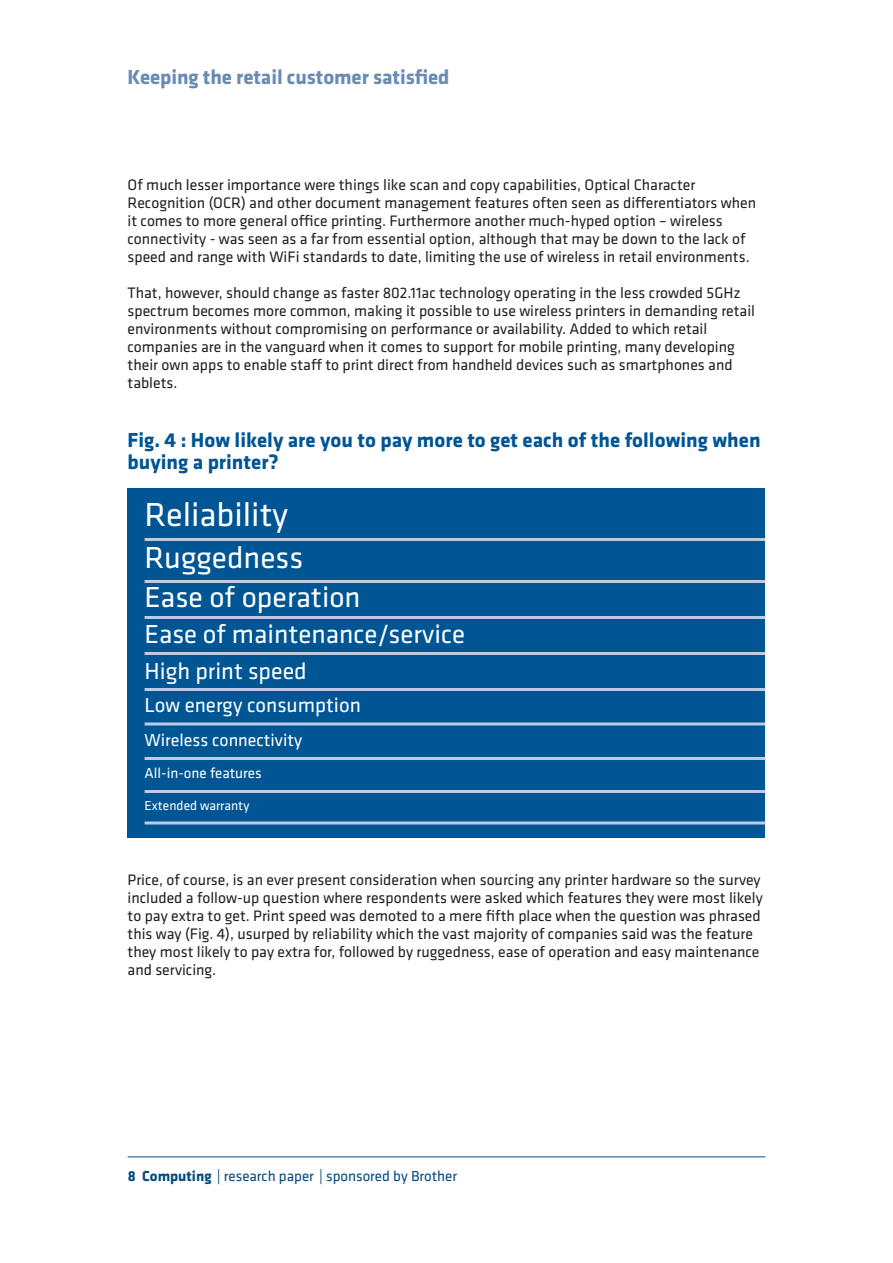
<style>
.page{position:relative;width:893px;height:1263px;background:#fff}
.page>*{position:absolute;margin:0;border:0;box-sizing:border-box;transform-origin:0 0}
.t1{font:34.5px "Klavika";color:#fff}
.t2{font:31.5px "Klavika";color:#fff}
.t3{font:30px "Klavika";color:#fff}
.t4{font:27px "Klavika";color:#fff}
.t5{font:24px "Klavika";color:#fff}
.t6{font:700 21px/22.5px "Klavika";color:#005594}
.t7{font:700 21px "Klavika";letter-spacing:-.005em;color:#688cb6}
.t8{font:21px "Klavika";color:#fff}
.t9{font:18px "Klavika";color:#fff}
.t10{font:15.75px/18px "Klavika";color:#231f20}
.t11{font:15px "Klavika";color:#004a7f}
.t12{font:15px "Klavika";color:#fff}
.t13{font:13.5px "Klavika";color:#fff}
.s1{font-weight:700}
</style>
<div class="page">
<hr style="left:128px;top:1156px;width:637px;height:1px;background:#005594">
<div style="left:128px;top:488px;width:637px;height:350px;background:#005594"></div>
<hr style="left:145px;top:538px;width:620px;height:3px;background:#bfcbe2">
<hr style="left:145px;top:580px;width:620px;height:3px;background:#bfcbe2">
<hr style="left:145px;top:616px;width:620px;height:3px;background:#bfcbe2">
<hr style="left:145px;top:652px;width:620px;height:3px;background:#bfcbe2">
<hr style="left:145px;top:688px;width:620px;height:3px;background:#bfcbe2">
<hr style="left:145px;top:722px;width:620px;height:3px;background:#bfcbe2">
<hr style="left:145px;top:757px;width:620px;height:3px;background:#bfcbe2">
<hr style="left:145px;top:790px;width:620px;height:3px;background:#bfcbe2">
<hr style="left:145px;top:821px;width:620px;height:3px;background:#bfcbe2">
<h3 class="t7" style="left:128px;top:62px;width:323px">Keeping the retail customer satisfied</h3>
<p class="t10" style="left:128px;top:176px;width:630px">Of much lesser importance were things like scan and copy capabilities, Optical Character Recognition (OCR) and other document management features often seen as differentiators when it comes to more general office printing. Furthermore another much-hyped option – wireless connectivity - was seen as a far from essential option, although that may be down to the lack of speed and range with WiFi standards to date, limiting the use of wireless in retail environments.</p>
<p class="t10" style="left:128px;top:284px;width:629px">That, however, should change as faster 802.11ac technology operating in the less crowded 5GHz spectrum becomes more common, making it possible to use wireless printers in demanding retail environments without compromising on performance or availability. Added to which retail companies are in the vanguard when it comes to support for mobile printing, many developing their own apps to enable staff to print direct from handheld devices such as smartphones and tablets.</p>
<h3 class="t6" style="left:128px;top:428px;width:635px">Fig. 4 : How likely are you to pay more to get each of the following when buying a printer?</h3>
<h1 class="t1" style="left:145px;top:492px;width:145px">Reliability</h1>
<h2 class="t2" style="left:145px;top:537px;width:160px">Ruggedness</h2>
<h3 class="t3" style="left:145px;top:578px;width:217px">Ease of operation</h3>
<h3 class="t4" style="left:145px;top:617px;width:322px">Ease of maintenance/service</h3>
<h3 class="t5" style="left:145px;top:656px;width:164px">High print speed</h3>
<h3 class="t8" style="left:145px;top:692px;width:218px">Low energy consumption</h3>
<p class="t9" style="left:145px;top:728px;width:159px">Wireless connectivity</p>
<p class="t12" style="left:145px;top:764px;width:119px">All-in-one features</p>
<p class="t13" style="left:145px;top:797px;width:106px">Extended warranty</p>
<p class="t10" style="left:128px;top:870px;width:637px">Price, of course, is an ever present consideration when sourcing any printer hardware so the survey included a follow-up question where respondents were asked which features they were most likely to pay extra to get. Print speed was demoted to a mere fifth place when the question was phrased this way (Fig. 4), usurped by reliability which the vast majority of companies said was the feature they most likely to pay extra for, followed by ruggedness, ease of operation and easy maintenance and servicing.</p>
<p class="t11" style="left:128px;top:1166px;width:331px"><span class="s1">8 Computing</span> | research paper | sponsored by Brother</p>
</div>
